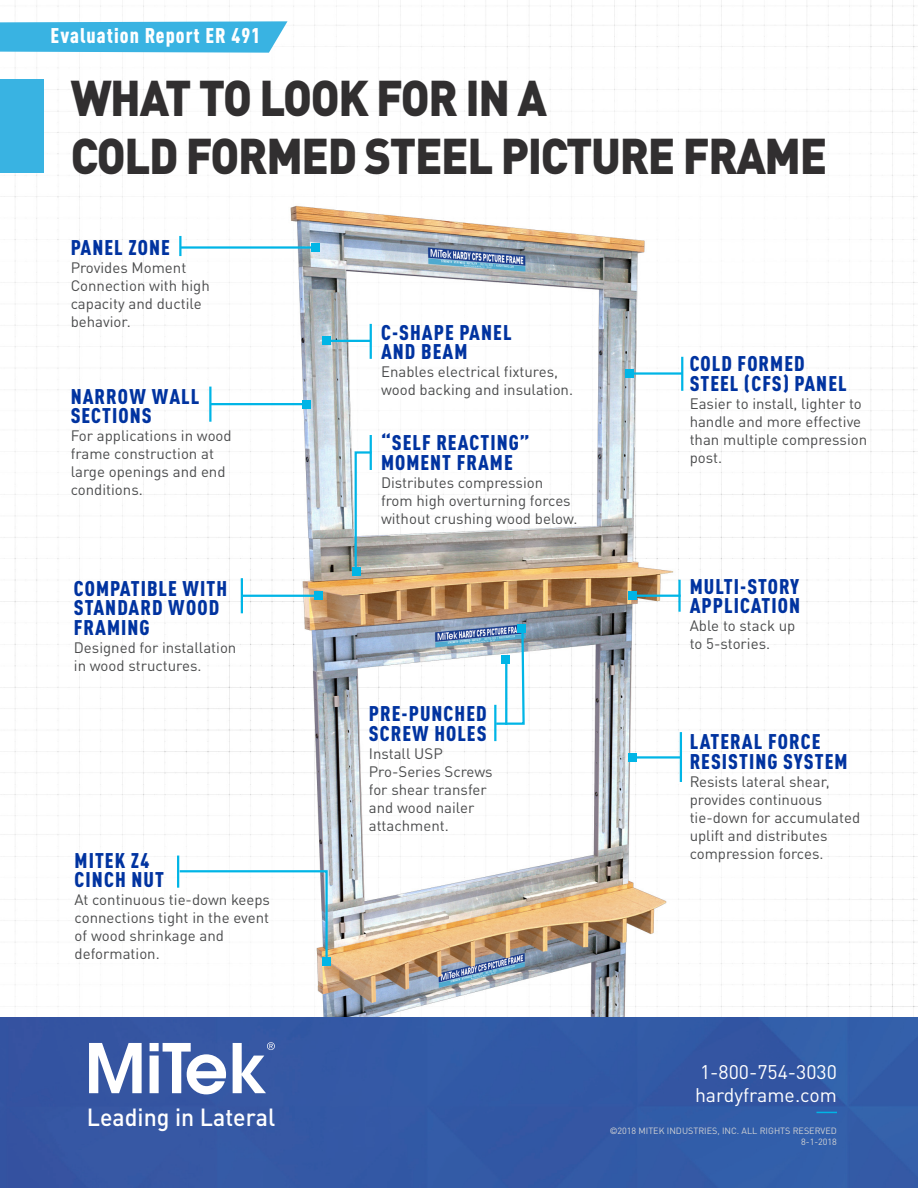
<style>
.page{position:relative;width:918px;height:1188px;background:#fff}
.page>*{position:absolute;margin:0;border:0;box-sizing:border-box;transform-origin:0 0}
.t1{font:900 49.65px "DIN";letter-spacing:-.03em;color:#312f30;scale:.91 1}
.t2{font:500 24.45px "DIN Pro";color:#fff;scale:.94 1}
.t3{font:900 21px/19.5px "DIN Cond";letter-spacing:.05em;color:#0033a0}
.t4{font:900 21px "DIN Cond";letter-spacing:.05em;color:#fff}
.t5{font:19.5px "DIN";color:#fff}
.Sales_Sheets_Bullets{font:15px/18px "DIN Pro";color:#4b4c4d}
.t6{font:9px "DIN";color:#d1d2d4}
.s1{font-family:"Helvetica Neue LT Std";font-stretch:condensed}
</style>
<div class="page">
<img style="left:0;top:0;width:918px;height:1017px">
<div style="left:0;top:80px;width:43px;height:93px;background:#39b3e2"></div>
<div style="left:322px;top:337px;width:9px;height:8px;background:#00b5e6"></div>
<div style="left:625px;top:369px;width:8px;height:9px;background:#00b5e6"></div>
<div style="left:628px;top:591px;width:9px;height:9px;background:#00b5e6"></div>
<div style="left:628px;top:753px;width:9px;height:8px;background:#00b5e6"></div>
<div style="left:322px;top:958px;width:9px;height:8px;background:#00b5e6"></div>
<div style="left:518px;top:624px;width:8px;height:8px;background:#00b5e6"></div>
<div style="left:314px;top:591px;width:9px;height:9px;background:#00b5e6"></div>
<div style="left:352px;top:567px;width:9px;height:9px;background:#00b5e6"></div>
<div style="left:302px;top:400px;width:9px;height:8px;background:#00b5e6"></div>
<div style="left:311px;top:243px;width:9px;height:9px;background:#00b5e6"></div>
<hr style="left:242px;top:595px;width:76px;height:2px;background:#00b5e6">
<hr style="left:210px;top:403px;width:96px;height:2px;background:#00b5e6">
<hr style="left:180px;top:246px;width:135px;height:3px;background:#00b5e6">
<svg style="left:177px;top:869px;width:152px;height:93px"></svg>
<hr style="left:241px;top:578px;width:2px;height:35px;background:#00b5e6">
<hr style="left:209px;top:387px;width:3px;height:35px;background:#00b5e6">
<hr style="left:179px;top:236px;width:3px;height:20px;background:#00b5e6">
<hr style="left:177px;top:856px;width:2px;height:32px;background:#00b5e6">
<hr style="left:331px;top:340px;width:39px;height:2px;background:#00b5e6">
<hr style="left:370px;top:324px;width:2px;height:35px;background:#00b5e6">
<hr style="left:681px;top:357px;width:2px;height:34px;background:#00b5e6">
<hr style="left:678px;top:580px;width:3px;height:32px;background:#00b5e6">
<hr style="left:680px;top:732px;width:2px;height:50px;background:#00b5e6">
<hr style="left:370px;top:435px;width:2px;height:35px;background:#00b5e6">
<svg style="left:353px;top:450px;width:21px;height:120px"></svg>
<hr style="left:629px;top:372px;width:53px;height:3px;background:#00b5e6">
<hr style="left:632px;top:595px;width:49px;height:2px;background:#00b5e6">
<hr style="left:632px;top:756px;width:49px;height:3px;background:#00b5e6">
<svg style="left:494px;top:626px;width:32px;height:100px"></svg>
<hr style="left:494px;top:705px;width:2px;height:36px;background:#00b5e6">
<hr style="left:505px;top:660px;width:2px;height:65px;background:#00b5e6">
<div style="left:0;top:1017px;width:918px;height:171px;background:#3458a5"></div>
<svg style="left:816px;top:1112px;width:21px;height:1px"></svg>
<svg style="left:0;top:21px;width:288px;height:32px;background:#49b9e4"></svg>
<svg style="left:89px;top:1042px;width:186px;height:52px"></svg>
<p class="t4" style="left:51px;top:22px;width:211px">Evaluation Report ER 491</p>
<p class="t1" style="left:71px;top:65px;width:525px">WHAT TO LOOK FOR IN A</p>
<p class="t1" style="left:71px;top:123px;width:833px">COLD FORMED STEEL PICTURE FRAME</p>
<p class="t3" style="left:71px;top:237px;width:101px">PANEL ZONE</p>
<p class="Sales_Sheets_Bullets" style="left:71px;top:257px;width:117px">Provides Moment</p>
<p class="Sales_Sheets_Bullets" style="left:71px;top:275px;width:141px">Connection with high capacity and ductile behavior.</p>
<p class="t3" style="left:71px;top:386px;width:130px">NARROW WALL<br>SECTIONS</p>
<p class="Sales_Sheets_Bullets" style="left:71px;top:426px;width:163px">For applications in wood frame construction at large openings and end conditions.</p>
<p class="t3" style="left:74px;top:578px;width:155px">COMPATIBLE WITH<br>STANDARD WOOD<br>FRAMING</p>
<p class="Sales_Sheets_Bullets" style="left:74px;top:637px;width:164px">Designed for installation</p>
<p class="Sales_Sheets_Bullets" style="left:74px;top:655px;width:129px">in wood structures.</p>
<p class="t3" style="left:75px;top:850px;width:76px">MITEK Z4</p>
<p class="t3" style="left:75px;top:869px;width:91px">CINCH NUT</p>
<p class="Sales_Sheets_Bullets" style="left:75px;top:890px;width:197px;text-align:justify">At continuous tie-down keeps connections tight in the event of wood shrinkage and</p>
<p class="Sales_Sheets_Bullets" style="left:75px;top:944px;width:87px">deformation.</p>
<p class="t2" style="left:87px;top:1099px;width:202px">Leading in Lateral</p>
<p class="t3" style="left:381px;top:322px;width:132px">C-SHAPE PANEL</p>
<p class="t3" style="left:381px;top:341px;width:88px">AND BEAM</p>
<p class="Sales_Sheets_Bullets" style="left:381px;top:362px;width:194px">Enables electrical fixtures, wood backing and insulation.</p>
<p class="t3" style="left:381px;top:432px;width:150px">“SELF REACTING”<br>MOMENT FRAME</p>
<p class="Sales_Sheets_Bullets" style="left:381px;top:472px;width:164px">Distributes compression</p>
<p class="Sales_Sheets_Bullets" style="left:381px;top:490px;width:198px">from high overturning forces without crushing wood below.</p>
<p class="t3" style="left:369px;top:704px;width:119px">PRE-PUNCHED</p>
<p class="t3" style="left:369px;top:723px;width:119px">SCREW HOLES</p>
<p class="Sales_Sheets_Bullets" style="left:369px;top:744px;width:75px">Install USP</p>
<p class="Sales_Sheets_Bullets" style="left:369px;top:762px;width:125px">Pro-Series Screws</p>
<p class="Sales_Sheets_Bullets" style="left:369px;top:780px;width:119px">for shear transfer</p>
<p class="Sales_Sheets_Bullets" style="left:369px;top:798px;width:107px">and wood nailer</p>
<p class="Sales_Sheets_Bullets" style="left:369px;top:816px;width:81px">attachment.</p>
<p class="t3" style="left:690px;top:353px;width:116px">COLD FORMED</p>
<p class="t3" style="left:690px;top:373px;width:159px">STEEL (CFS) PANEL</p>
<p class="Sales_Sheets_Bullets" style="left:690px;top:393px;width:179px">Easier to install, lighter to handle and more effective than multiple compression post.</p>
<p class="t3" style="left:690px;top:576px;width:111px">MULTI-STORY</p>
<p class="t3" style="left:690px;top:595px;width:112px">APPLICATION</p>
<p class="Sales_Sheets_Bullets" style="left:690px;top:616px;width:107px">Able to stack up</p>
<p class="Sales_Sheets_Bullets" style="left:690px;top:634px;width:82px">to 5-stories.</p>
<p class="t3" style="left:690px;top:732px;width:132px">LATERAL FORCE</p>
<p class="t3" style="left:690px;top:751px;width:159px">RESISTING SYSTEM</p>
<p class="Sales_Sheets_Bullets" style="left:690px;top:772px;width:142px">Resists lateral shear,</p>
<p class="Sales_Sheets_Bullets" style="left:690px;top:790px;width:134px">provides continuous</p>
<p class="Sales_Sheets_Bullets" style="left:690px;top:808px;width:172px">tie-down for accumulated uplift and distributes compression forces.</p>
<p class="t5" style="left:700px;top:1059px;width:138px">1-800-754-3030</p>
<p class="t5" style="left:695px;top:1083px;width:143px">hardyframe.com</p>
<p class="t6" style="left:610px;top:1126px;width:228px"><span class="s1">©</span>2018 MITEK INDUSTRIES, INC. ALL RIGHTS RESERVED</p>
<p class="t6" style="left:801px;top:1136px;width:37px">8-1-2018</p>
</div>
